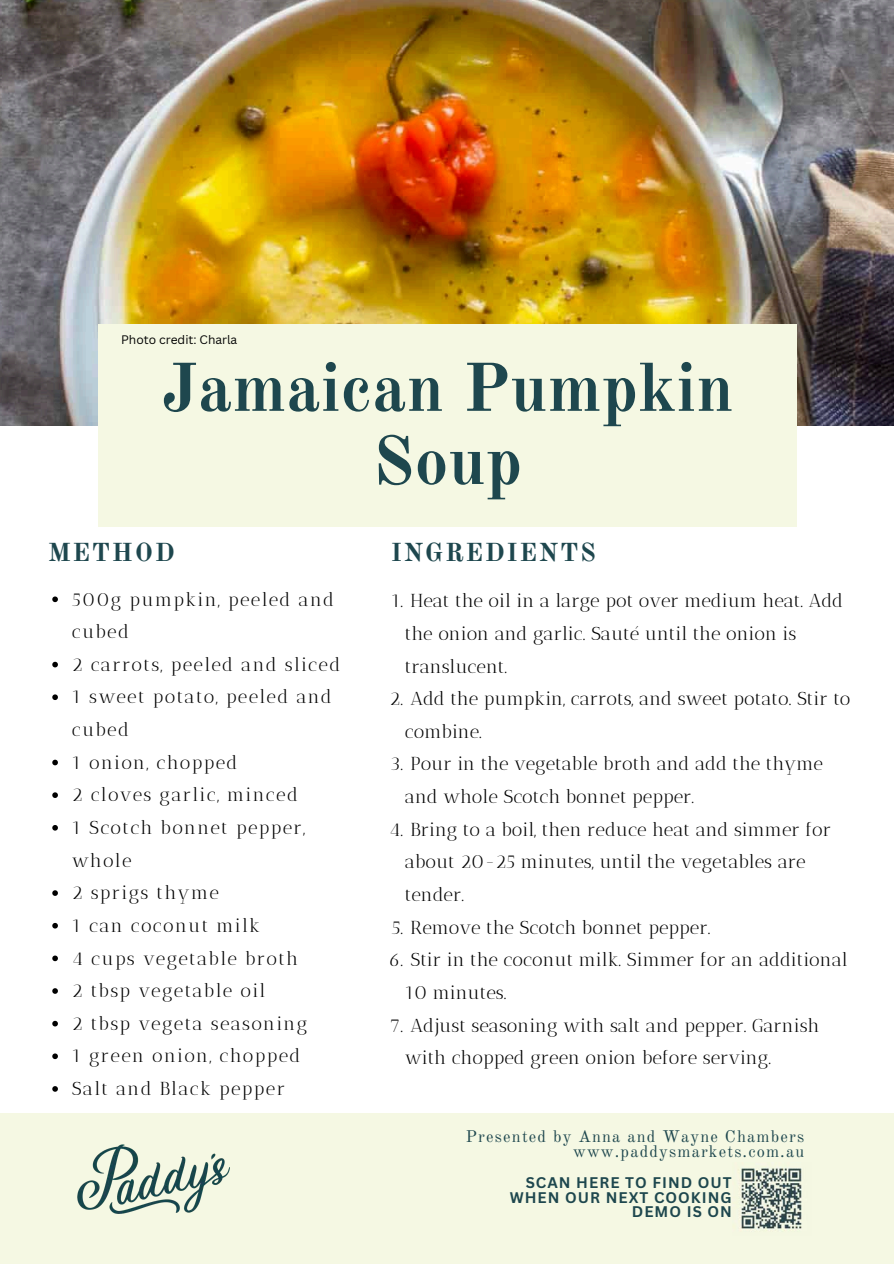
<style>
.page{position:relative;width:894px;height:1264px;background:#fff}
.page>*{position:absolute;margin:0;border:0;box-sizing:border-box;transform-origin:0 0}
.t1{font:700 67.5px/73.2px "Old Standard";color:#1e474e;text-align:center}
.t2{font:700 25.5px "Old Standard";letter-spacing:.07em;color:#1e474e}
.t3{font:18.75px/32.7px "Antic Didone";color:#000}
.t4{font:18.75px/32.7px "Antic Didone";letter-spacing:.07em;color:#000}
.t5{font:16.5px/15.8px "Old Standard";letter-spacing:.07em;color:#1e474e;text-align:right}
.t6{font:700 15px/14.7px "Canva Sans";letter-spacing:.07em;color:#1e474e;text-align:right}
.t7{font:12px "Canva Sans";color:#000}
</style>
<div class="page">
<div style="left:0;top:1113px;width:893px;height:150px;background:#f5f8e3"></div>
<img style="left:738px;top:1168px;width:64px;height:63px">
<img style="left:77px;top:1144px;width:152px;height:70px">
<img style="left:0;top:0;width:893px;height:426px">
<div style="left:98px;top:324px;width:698px;height:203px;background:#f5f8e3"></div>
<svg style="left:52px;top:596px;width:6px;height:6px"></svg>
<svg style="left:52px;top:661px;width:6px;height:6px"></svg>
<svg style="left:52px;top:694px;width:6px;height:6px"></svg>
<svg style="left:52px;top:759px;width:6px;height:6px"></svg>
<svg style="left:52px;top:792px;width:6px;height:6px"></svg>
<svg style="left:52px;top:825px;width:6px;height:5px"></svg>
<svg style="left:52px;top:890px;width:6px;height:5px"></svg>
<svg style="left:52px;top:922px;width:6px;height:6px"></svg>
<svg style="left:52px;top:955px;width:6px;height:6px"></svg>
<svg style="left:52px;top:988px;width:6px;height:5px"></svg>
<svg style="left:52px;top:1020px;width:6px;height:6px"></svg>
<svg style="left:52px;top:1053px;width:6px;height:6px"></svg>
<svg style="left:52px;top:1086px;width:6px;height:5px"></svg>
<p class="t7" style="left:121px;top:331px;width:118px">Photo credit: Charla</p>
<h2 class="t1" style="left:161px;top:352px;width:573px">Jamaican Pumpkin<br>Soup</h2>
<h4 class="t2" style="left:48px;top:537px;width:128px">METHOD</h4>
<p class="t4" style="left:72px;top:582px;width:263px">500g pumpkin, peeled and cubed</p>
<p class="t4" style="left:72px;top:648px;width:270px">2 carrots, peeled and sliced</p>
<p class="t4" style="left:72px;top:680px;width:261px">1 sweet potato, peeled and cubed</p>
<p class="t4" style="left:72px;top:746px;width:167px">1 onion, chopped</p>
<p class="t4" style="left:72px;top:778px;width:227px">2 cloves garlic, minced</p>
<p class="t4" style="left:72px;top:811px;width:235px">1 Scotch bonnet pepper, whole</p>
<p class="t4" style="left:72px;top:876px;width:149px">2 sprigs thyme</p>
<p class="t4" style="left:72px;top:909px;width:190px">1 can coconut milk</p>
<p class="t4" style="left:72px;top:941px;width:228px">4 cups vegetable broth</p>
<p class="t4" style="left:72px;top:974px;width:195px">2 tbsp vegetable oil</p>
<p class="t4" style="left:72px;top:1007px;width:237px">2 tbsp vegeta seasoning</p>
<p class="t4" style="left:72px;top:1039px;width:230px">1 green onion, chopped</p>
<p class="t4" style="left:72px;top:1072px;width:215px">Salt and Black pepper</p>
<h2 class="t2" style="left:390px;top:537px;width:207px">INGREDIENTS</h2>
<p class="t3" style="left:405px;top:584px;width:439px;text-indent:-14px">1. Heat the oil in a large pot over medium heat. Add the onion and garlic. Sauté until the onion is translucent.</p>
<p class="t3" style="left:405px;top:682px;width:447px;text-indent:-15px">2. Add the pumpkin, carrots, and sweet potato. Stir to combine.</p>
<p class="t3" style="left:405px;top:747px;width:419px;text-indent:-15px">3. Pour in the vegetable broth and add the thyme and whole Scotch bonnet pepper.</p>
<p class="t3" style="left:405px;top:813px;width:427px;text-indent:-16px">4. Bring to a boil, then reduce heat and simmer for about 20-25 minutes, until the vegetables are tender.</p>
<p class="t3" style="left:391px;top:910px;width:320px">5. Remove the Scotch bonnet pepper.</p>
<p class="t3" style="left:405px;top:943px;width:444px;text-indent:-16px">6. Stir in the coconut milk. Simmer for an additional<br>10 minutes.</p>
<h5 class="t3" style="left:405px;top:1008px;width:416px;text-indent:-15px">7. Adjust seasoning with salt and pepper. Garnish with chopped green onion before serving.</h5>
<p class="t5" style="left:466px;top:1128px;width:340px">Presented by Anna and Wayne Chambers www.paddysmarkets.com.au</p>
<p class="t6" style="left:509px;top:1174px;width:224px">SCAN HERE TO FIND OUT<br>WHEN OUR NEXT COOKING<br>DEMO IS ON</p>
</div>
